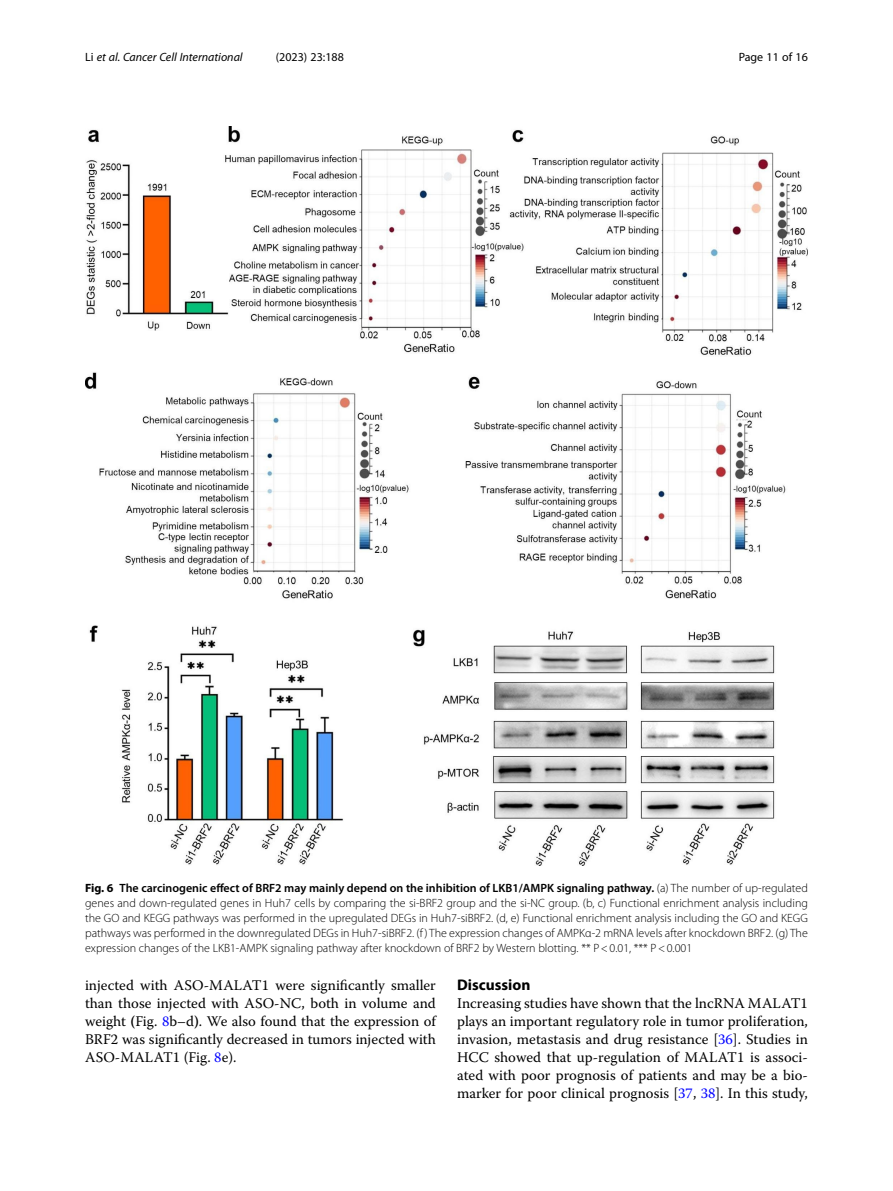
<style>
.page{position:relative;width:893px;height:1191px;background:#fff}
.page>*{position:absolute;margin:0;border:0;box-sizing:border-box;transform-origin:0 0}
.Head_1{font:700 15.45px "Myriad Pro";color:#000}
.Body_Text{font:14.7px/18px "Warnock Pro";color:#000;text-align:justify}
.Figure_Caption{font:300 12px/15px "Myriad Pro";color:#000;text-align:justify}
.t1{font:italic 12px "Myriad Pro";color:#000}
.t2{font:12px "Myriad Pro";color:#000}
.s1{font-style:normal}
.s2{font-weight:700}
.s3{font-weight:600}
.s4{color:#00f}
</style>
<div class="page">
<img style="left:85px;top:126px;width:723px;height:739px">
<p class="t1" style="left:85px;top:50px;width:159px"><span class="s1">Li</span> et al. Cancer Cell International</p>
<p class="t2" style="left:276px;top:50px;width:70px">(2023) 23:188</p>
<p class="t2" style="left:739px;top:50px;width:71px">Page 11 of 16</p>
<p class="Figure_Caption" style="left:85px;top:880px;width:724px"><span class="s2">Fig. 6</span> <span class="s3">The carcinogenic effect of BRF2 may mainly depend on the inhibition of LKB1/AMPK signaling pathway.</span> (a) The number of up-regulated genes and down-regulated genes in Huh7 cells by comparing the si-BRF2 group and the si-NC group. (b, c) Functional enrichment analysis including the GO and KEGG pathways was performed in the upregulated DEGs in Huh7-siBRF2. (d, e) Functional enrichment analysis including the GO and KEGG pathways was performed in the downregulated DEGs in Huh7-siBRF2. (f ) The expression changes of AMPKα-2 mRNA levels after knockdown BRF2. (g) The expression changes of the LKB1-AMPK signaling pathway after knockdown of BRF2 by Western blotting. ** P&lt;0.01, *** P&lt;0.001</p>
<p class="Body_Text" style="left:85px;top:976px;width:352px">injected with ASO-MALAT1 were significantly smaller than those injected with ASO-NC, both in volume and weight <span class="s3">(</span>Fig. <span class="s4">8</span>b–d<span class="s3">)</span>. We also found that the expression of BRF2 was significantly decreased in tumors injected with ASO-MALAT1 (Fig. <span class="s4">8</span>e).</p>
<p class="Head_1" style="left:457px;top:975px;width:75px">Discussion</p>
<p class="Body_Text" style="left:457px;top:994px;width:352px">Increasing studies have shown that the lncRNA MALAT1 plays an important regulatory role in tumor proliferation, invasion, metastasis and drug resistance [<span class="s4">36</span>]. Studies in HCC showed that up-regulation of MALAT1 is associ&shy;ated with poor prognosis of patients and may be a bio&shy;marker for poor clinical prognosis [<span class="s4">37</span>, <span class="s4">38</span>]. In this study,</p>
</div>
